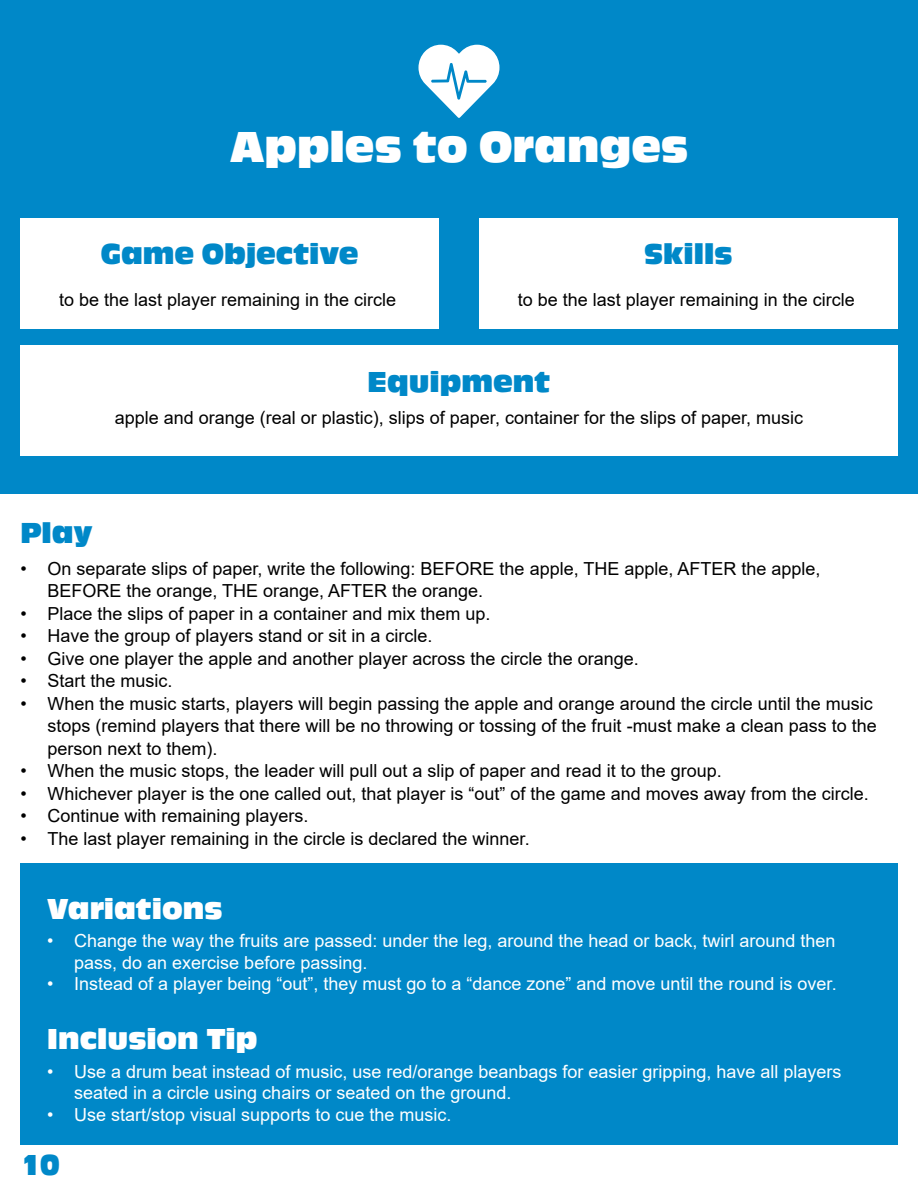
<style>
.page{position:relative;width:918px;height:1188px;background:#fff}
.page>*{position:absolute;margin:0;border:0;box-sizing:border-box;transform-origin:0 0}
.t1{font:45px "Antique Oli Com";color:#fff}
.t2{font:30px "Antique Oli Com";color:#0088c8}
.t3{font:30px "Antique Oli Com";color:#fff}
.t4{font:18px/22.5px "Arial";color:#000}
.t5{font:18px/21.6px "Arial";color:#fff}
</style>
<div class="page">
<div style="left:0;top:0;width:918px;height:494px;background:#0088c8"></div>
<div style="left:20px;top:219px;width:419px;height:110px;background:#fff"></div>
<div style="left:20px;top:346px;width:878px;height:110px;background:#fff"></div>
<div style="left:20px;top:864px;width:878px;height:281px;background:#0088c8"></div>
<div style="left:479px;top:219px;width:419px;height:110px;background:#fff"></div>
<svg style="left:418px;top:45px;width:81px;height:73px"></svg>
<p class="t1" style="left:230px;top:122px;width:460px">Apples to Oranges</p>
<p class="t2" style="left:101px;top:237px;width:259px">Game Objective</p>
<p class="t2" style="left:644px;top:237px;width:90px">Skills</p>
<p class="t4" style="left:59px;top:288px;width:339px">to be the last player remaining in the circle</p>
<p class="t4" style="left:518px;top:288px;width:339px">to be the last player remaining in the circle</p>
<p class="t2" style="left:368px;top:365px;width:184px">Equipment</p>
<p class="t4" style="left:115px;top:406px;width:690px">apple and orange (real or plastic), slips of paper, container for the slips of paper, music</p>
<p class="t2" style="left:20px;top:516px;width:74px">Play</p>
<p class="t4" style="left:47px;top:557px;width:775px;text-indent:-27px">• On separate slips of paper, write the following: BEFORE the apple, THE apple, AFTER the apple,<br>BEFORE the orange, THE orange, AFTER the orange.</p>
<p class="t4" style="left:20px;top:602px;width:472px">• Place the slips of paper in a container and mix them up.</p>
<p class="t4" style="left:20px;top:625px;width:414px">• Have the group of players stand or sit in a circle.</p>
<p class="t4" style="left:20px;top:647px;width:620px">• Give one player the apple and another player across the circle the orange.</p>
<p class="t4" style="left:20px;top:670px;width:154px">• Start the music.</p>
<p class="t4" style="left:47px;top:692px;width:831px;text-indent:-27px">• When the music starts, players will begin passing the apple and orange around the circle until the music stops (remind players that there will be no throwing or tossing of the fruit -must make a clean pass to the person next to them).</p>
<p class="t4" style="left:20px;top:760px;width:703px">• When the music stops, the leader will pull out a slip of paper and read it to the group.</p>
<p class="t4" style="left:20px;top:782px;width:850px">• Whichever player is the one called out, that player is “out” of the game and moves away from the circle.</p>
<p class="t4" style="left:20px;top:805px;width:290px">• Continue with remaining players.</p>
<p class="t4" style="left:20px;top:827px;width:511px">• The last player remaining in the circle is declared the winner.</p>
<p class="t3" style="left:47px;top:892px;width:177px">Variations</p>
<p class="t5" style="left:74px;top:930px;width:763px;text-indent:-27px">• Change the way the fruits are passed: under the leg, around the head or back, twirl around then pass, do an exercise before passing.</p>
<p class="t5" style="left:47px;top:973px;width:791px">• Instead of a player being “out”, they must go to a “dance zone” and move until the round is over.</p>
<p class="t3" style="left:47px;top:1023px;width:212px">Inclusion Tip</p>
<p class="t5" style="left:74px;top:1060px;width:769px;text-indent:-27px">• Use a drum beat instead of music, use red/orange beanbags for easier gripping, have all players seated in a circle using chairs or seated on the ground.</p>
<p class="t5" style="left:47px;top:1103px;width:406px">• Use start/stop visual supports to cue the music.</p>
<p class="t2" style="left:20px;top:1149px;width:41px">10</p>
</div>
